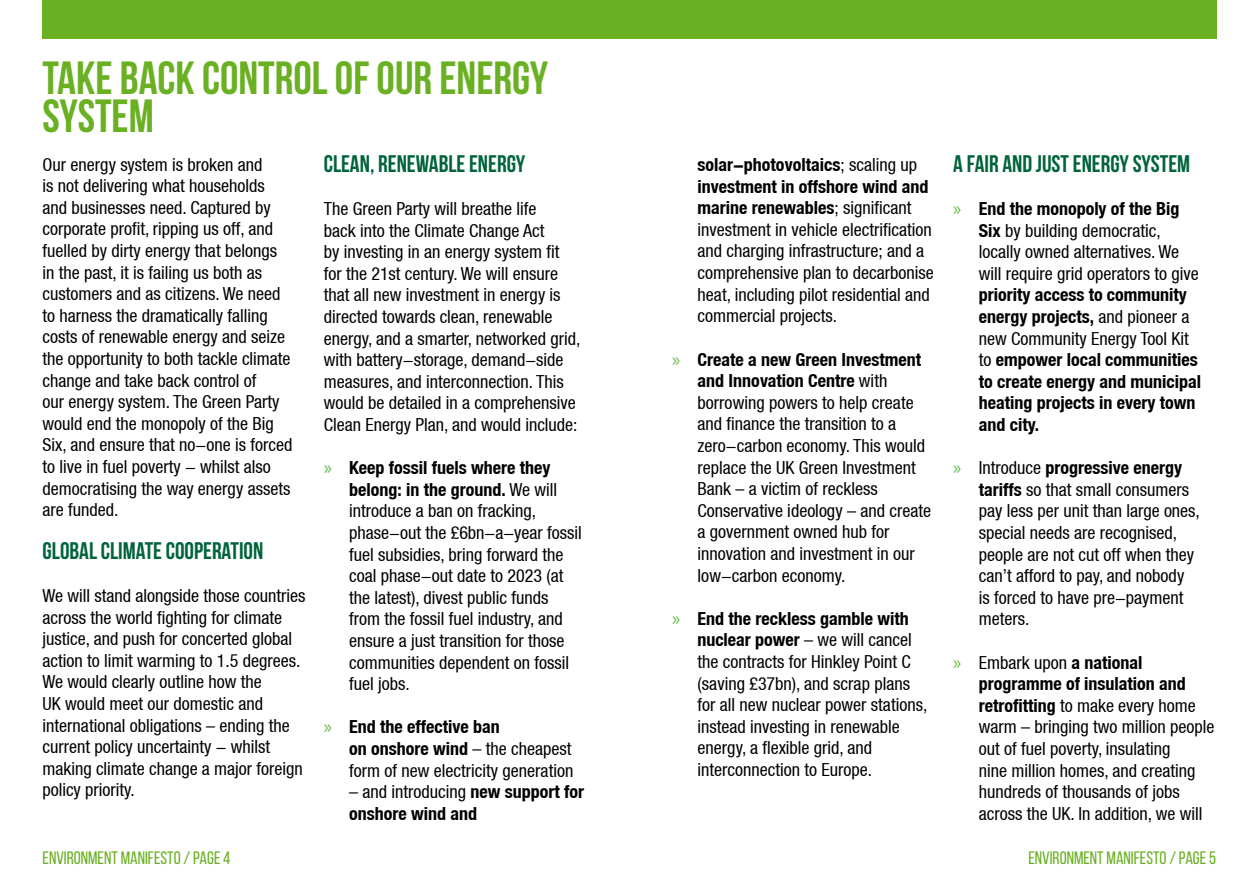
<style>
.page{position:relative;width:1259px;height:893px;background:#fff}
.page>*{position:absolute;margin:0;border:0;box-sizing:border-box;transform-origin:0 0}
.t1{font:700 46.5px/37.5px "Bebas Neue";color:#6ab023}
.t2{font:700 24px "Bebas Neue";color:#00643b}
.t3{font:condensed 18px/21.6px "Helvetica Neue LT";color:#000}
.t4{font:700 condensed 18px/21.6px "Helvetica Neue LT";color:#000}
.t5{font:18px "Bebas Neue";color:#6ab023}
.s1{font-family:"Myriad Pro";font-stretch:normal;font-size:19.5px;color:#62bb46}
.s2{font-weight:700}
.s3{font-weight:400}
</style>
<div class="page">
<div style="left:43px;top:0;width:599px;height:39px;background:#6ab023"></div>
<div style="left:617px;top:0;width:599px;height:39px;background:#6ab023"></div>
<h1 class="t1" style="left:43px;top:59px;width:507px">TAKE BACK CONTROL OF OUR ENERGY<br>SYSTEM</h1>
<p class="t3" style="left:43px;top:153px;width:251px">Our energy system is broken and<br>is not delivering what households and businesses need. Captured by corporate profit, ripping us off, and fuelled by dirty energy that belongs in the past, it is failing us both as customers and as citizens. We need to harness the dramatically falling costs of renewable energy and seize the opportunity to both tackle climate change and take back control of<br>our energy system. The Green Party would end the monopoly of the Big Six, and ensure that no-one is forced to live in fuel poverty - whilst also democratising the way energy assets are funded.</p>
<h2 class="t2" style="left:43px;top:537px;width:222px">GLOBAL CLIMATE COOPERATION</h2>
<p class="t3" style="left:43px;top:585px;width:264px">We will stand alongside those countries across the world fighting for climate justice, and push for concerted global action to limit warming to 1.5 degrees.<br>We would clearly outline how the<br>UK would meet our domestic and international obligations – ending the current policy uncertainty - whilst making climate change a major foreign policy priority.</p>
<h2 class="t2" style="left:324px;top:150px;width:203px">CLEAN, RENEWABLE ENERGY</h2>
<p class="t3" style="left:324px;top:198px;width:258px">The Green Party will breathe life<br>back into the Climate Change Act<br>by investing in an energy system fit for the 21st century. We will ensure that all new investment in energy is directed towards clean, renewable energy, and a smarter, networked grid, with battery-storage, demand-side measures, and interconnection. This would be detailed in a comprehensive Clean Energy Plan, and would include:</p>
<p class="t3" style="left:349px;top:457px;width:234px;text-indent:-26px"><span class="s1">»</span> <span class="s2">Keep fossil fuels where they belong: in the ground.</span> We will introduce a ban on fracking, phase-out the £6bn-a-year fossil fuel subsidies, bring forward the coal phase-out date to 2023 (at the latest), divest public funds from the fossil fuel industry, and ensure a just transition for those communities dependent on fossil fuel jobs.</p>
<p class="t3" style="left:349px;top:716px;width:226px;text-indent:-26px"><span class="s1">»</span> <span class="s2">End the effective ban<br>on onshore wind</span> – the cheapest form of new electricity generation</p>
<p class="t4" style="left:349px;top:781px;width:236px"><span class="s3">– and introducing</span> new support for onshore wind and</p>
<p class="t3" style="left:697px;top:154px;width:238px"><span class="s2">solar-photovoltaics</span>; scaling up <span class="s2">investment in offshore wind and marine renewables</span>; significant investment in vehicle electrification and charging infrastructure; and a comprehensive plan to decarbonise heat, including pilot residential and commercial projects.</p>
<p class="t3" style="left:697px;top:348px;width:235px;text-indent:-26px"><span class="s1">»</span> <span class="s2">Create a new Green Investment and Innovation Centre</span> with borrowing powers to help create and finance the transition to a zero-carbon economy. This would replace the UK Green Investment<br>Bank – a victim of reckless<br>Conservative ideology – and create a government owned hub for innovation and investment in our low-carbon economy.</p>
<p class="t3" style="left:697px;top:607px;width:231px;text-indent:-26px"><span class="s1">»</span> <span class="s2">End the reckless gamble with nuclear power</span> – we will cancel the contracts for Hinkley Point C (saving £37bn), and scrap plans for all new nuclear power stations, instead investing in renewable energy, a flexible grid, and interconnection to Europe.</p>
<h2 class="t2" style="left:953px;top:150px;width:238px">A FAIR AND JUST ENERGY SYSTEM</h2>
<p class="t3" style="left:978px;top:198px;width:222px;text-indent:-26px"><span class="s1">»</span> <span class="s2">End the monopoly of the Big<br>Six</span> by building democratic, locally owned alternatives. We will require grid operators to give</p>
<p class="t4" style="left:978px;top:284px;width:224px">priority access to community energy projects, <span class="s3">and pioneer a new Community Energy Tool Kit to</span> empower local communities to create energy and municipal heating projects in every town and city.</p>
<p class="t3" style="left:978px;top:457px;width:223px;text-indent:-26px"><span class="s1">»</span> Introduce <span class="s2">progressive energy tariffs</span> so that small consumers pay less per unit than large ones, special needs are recognised, people are not cut off when they can’t afford to pay, and nobody<br>is forced to have pre-payment meters.</p>
<p class="t3" style="left:978px;top:651px;width:237px;text-indent:-26px"><span class="s1">»</span> Embark upon <span class="s2">a national programme of insulation and retrofitting</span> to make every home warm – bringing two million people out of fuel poverty, insulating<br>nine million homes, and creating hundreds of thousands of jobs across the UK. In addition, we will</p>
<p class="t5" style="left:43px;top:848px;width:189px">ENVIRONMENT MANIFESTO / PAGE 4</p>
<p class="t5" style="left:1028px;top:848px;width:189px">ENVIRONMENT MANIFESTO / PAGE 5</p>
</div>
